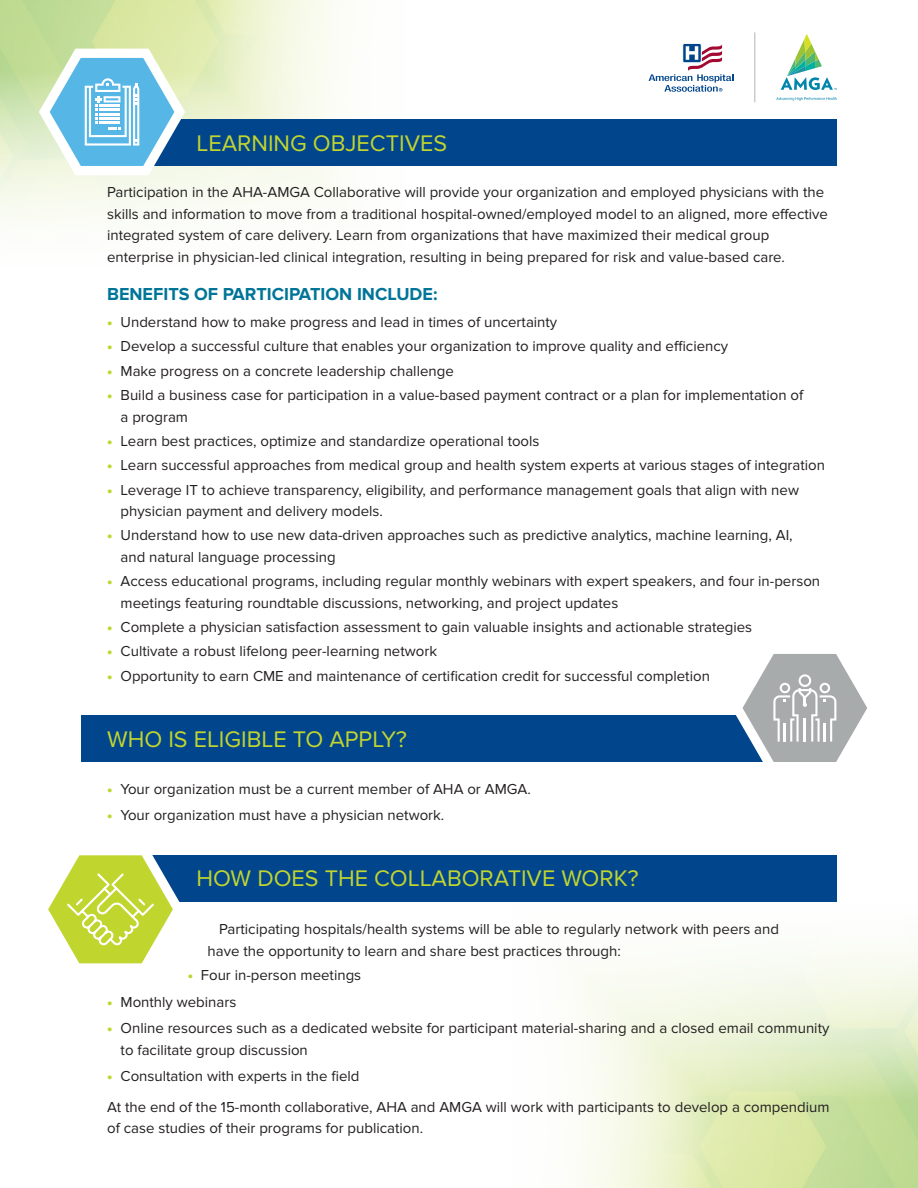
<style>
.page{position:relative;width:918px;height:1188px;background:#fff}
.page>*{position:absolute;margin:0;border:0;box-sizing:border-box;transform-origin:0 0}
.t1{font:23.4px "Proxima Nova";color:#c1d52f}
.t2{font:700 18px "Proxima Nova";color:#007598}
.t3{font:15px/21.8px "Proxima Nova";color:#231f20}
.s1{font-weight:900;color:#c1d52f}
</style>
<div class="page">
<img style="left:0;top:0;width:425px;height:220px">
<img style="left:493px;top:901px;width:425px;height:287px">
<div style="left:81px;top:120px;width:756px;height:46px;background:#01468c"></div>
<div style="left:81px;top:855px;width:756px;height:46px;background:#01468c"></div>
<div style="left:81px;top:716px;width:756px;height:46px;background:#01468c"></div>
<svg style="left:732px;top:654px;width:135px;height:108px"></svg>
<svg style="left:39px;top:49px;width:146px;height:126px"></svg>
<svg style="left:776px;top:34px;width:61px;height:67px"></svg>
<svg style="left:649px;top:43px;width:84px;height:49px"></svg>
<hr style="left:754px;top:32px;width:1px;height:70px;background:#b2b3b7">
<svg style="left:48px;top:855px;width:136px;height:109px"></svg>
<p class="t1" style="left:197px;top:130px;width:252px">LEARNING OBJECTIVES</p>
<p class="t3" style="left:107px;top:181px;width:723px">Participation in the AHA-AMGA Collaborative will provide your organization and employed physicians with the skills and information to move from a traditional hospital-owned/employed model to an aligned, more effective integrated system of care delivery. Learn from organizations that have maximized their medical group enterprise in physician-led clinical integration, resulting in being prepared for risk and value-based care.</p>
<p class="t2" style="left:107px;top:283px;width:332px">BENEFITS OF PARTICIPATION INCLUDE:</p>
<p class="t3" style="left:107px;top:311px;width:452px"><span class="s1">•</span> Understand how to make progress and lead in times of uncertainty</p>
<p class="t3" style="left:107px;top:336px;width:623px"><span class="s1">•</span> Develop a successful culture that enables your organization to improve quality and efficiency</p>
<p class="t3" style="left:107px;top:360px;width:348px"><span class="s1">•</span> Make progress on a concrete leadership challenge</p>
<p class="t3" style="left:121px;top:385px;width:684px;text-indent:-14px"><span class="s1">•</span> Build a business case for participation in a value-based payment contract or a plan for implementation of a program</p>
<p class="t3" style="left:107px;top:430px;width:434px"><span class="s1">•</span> Learn best practices, optimize and standardize operational tools</p>
<p class="t3" style="left:107px;top:455px;width:720px"><span class="s1">•</span> Learn successful approaches from medical group and health system experts at various stages of integration</p>
<p class="t3" style="left:121px;top:479px;width:680px;line-height:21.3px;text-indent:-14px"><span class="s1">•</span> Leverage IT to achieve transparency, eligibility, and performance management goals that align with new physician payment and delivery models.</p>
<p class="t3" style="left:121px;top:525px;width:674px;line-height:21.3px;text-indent:-14px"><span class="s1">•</span> Understand how to use new data-driven approaches such as predictive analytics, machine learning, AI, and natural language processing</p>
<p class="t3" style="left:121px;top:571px;width:701px;line-height:21.3px;text-indent:-14px"><span class="s1">•</span> Access educational programs, including regular monthly webinars with expert speakers, and four in-person meetings featuring roundtable discussions, networking, and project updates</p>
<p class="t3" style="left:107px;top:616px;width:647px"><span class="s1">•</span> Complete a physician satisfaction assessment to gain valuable insights and actionable strategies</p>
<p class="t3" style="left:107px;top:641px;width:331px"><span class="s1">•</span> Cultivate a robust lifelong peer-learning network</p>
<p class="t3" style="left:107px;top:665px;width:604px"><span class="s1">•</span> Opportunity to earn CME and maintenance of certification credit for successful completion</p>
<p class="t1" style="left:107px;top:726px;width:301px">WHO IS ELIGIBLE TO APPLY?</p>
<p class="t3" style="left:107px;top:778px;width:425px"><span class="s1">•</span> Your organization must be a current member of AHA or AMGA.</p>
<p class="t3" style="left:107px;top:804px;width:339px"><span class="s1">•</span> Your organization must have a physician network.</p>
<p class="t1" style="left:197px;top:865px;width:444px">HOW DOES THE COLLABORATIVE WORK?</p>
<p class="t3" style="left:219px;top:918px;width:561px">Participating hospitals/health systems will be able to regularly network with peers and</p>
<p class="t3" style="left:208px;top:940px;width:415px">have the opportunity to learn and share best practices through:</p>
<p class="t3" style="left:188px;top:965px;width:175px"><span class="s1">•</span> Four in-person meetings</p>
<p class="t3" style="left:107px;top:991px;width:131px"><span class="s1">•</span> Monthly webinars</p>
<p class="t3" style="left:121px;top:1017px;width:710px;text-indent:-14px"><span class="s1">•</span> Online resources such as a dedicated website for participant material-sharing and a closed email community to facilitate group discussion</p>
<p class="t3" style="left:107px;top:1065px;width:254px"><span class="s1">•</span> Consultation with experts in the field</p>
<p class="t3" style="left:107px;top:1096px;width:724px">At the end of the 15-month collaborative, AHA and AMGA will work with participants to develop a compendium of case studies of their programs for publication.</p>
</div>
